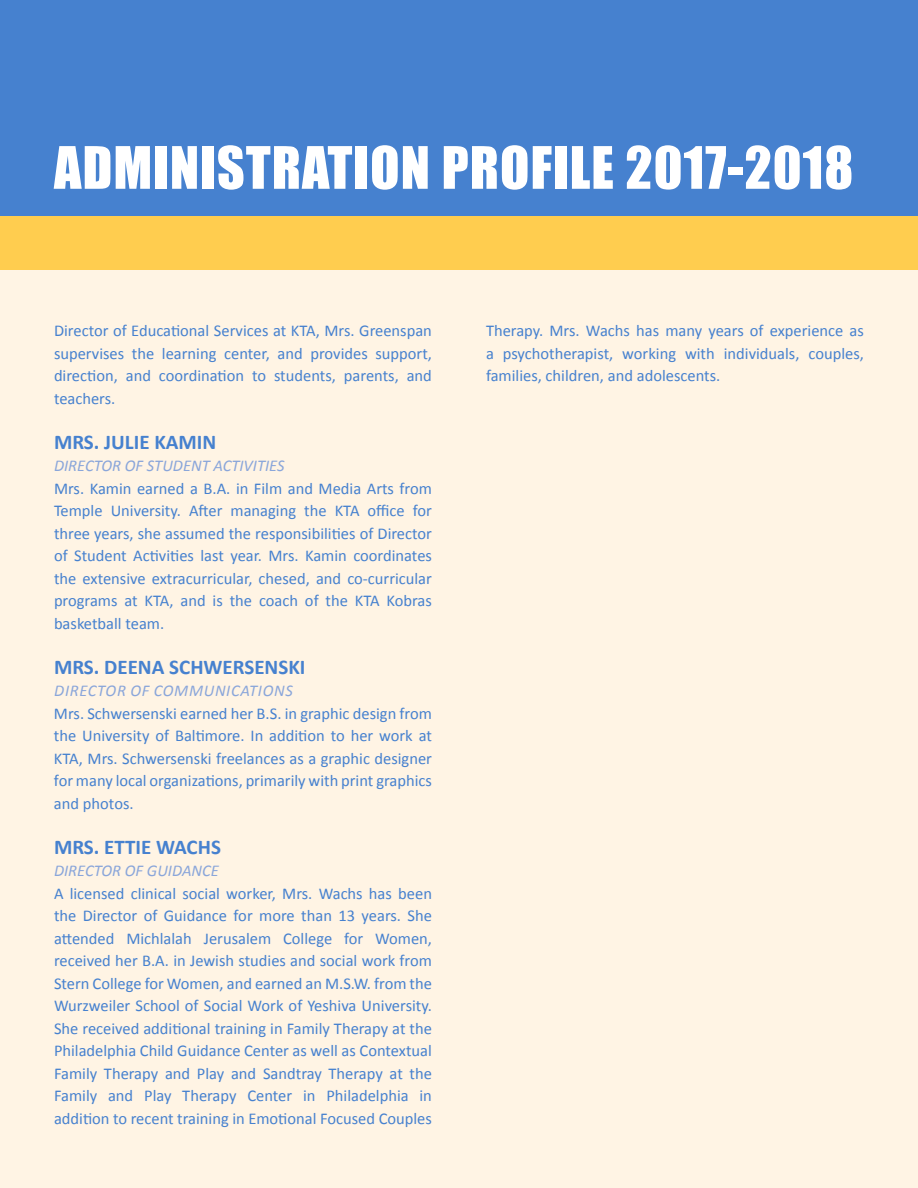
<style>
.page{position:relative;width:918px;height:1188px;background:#fff}
.page>*{position:absolute;margin:0;border:0;box-sizing:border-box;transform-origin:0 0}
.t1{font:54px "Impact";letter-spacing:.02em;color:#fff}
.t2{font:700 21px "Calibri";color:#4681cf}
.t3{font:16.5px/22.5px "Calibri";color:#4681cf;text-align:justify}
.t4{font:italic 16.5px "Calibri";color:#8aa6da}
</style>
<div class="page">
<div style="left:0;top:59px;width:918px;height:1129px;background:#fff4e4"></div>
<div style="left:0;top:0;width:918px;height:216px;background:#4681cf"></div>
<div style="left:0;top:216px;width:918px;height:54px;background:#ffcd4f"></div>
<h1 class="t1" style="left:54px;top:126px;width:801px">ADMINISTRATION PROFILE 2017-2018</h1>
<p class="t3" style="left:54px;top:320px;width:379px">Director of Educational Services at KTA, Mrs. Greenspan supervises the learning center, and provides support, direction, and coordination to students, parents, and teachers.</p>
<p class="t2" style="left:54px;top:428px;width:14px">MRS</p>
<p class="t2" style="left:94px;top:428px;width:86px">. JULIE KAMIN</p>
<p class="t4" style="left:54px;top:455px;width:232px">DIRECTOR OF STUDENT ACTIVITIES</p>
<p class="t3" style="left:54px;top:477px;width:380px">Mrs. Kamin earned a B.A. in Film and Media Arts from Temple University. After managing the KTA office for three years, she assumed the responsibilities of Director of Student Activities last year. Mrs. Kamin coordinates the extensive extracurricular, chesed, and co-curricular programs at KTA, and is the coach of the KTA Kobras basketball team.</p>
<p class="t2" style="left:54px;top:653px;width:14px">MRS</p>
<p class="t2" style="left:94px;top:653px;width:90px">. DEENA SCHW</p>
<p class="t2" style="left:223px;top:653px;width:82px">ERSENSKI</p>
<p class="t4" style="left:54px;top:680px;width:21px">DIRECTOR</p>
<p class="t4" style="left:130px;top:680px;width:44px">OF COMMUNICATIONS</p>
<p class="t3" style="left:54px;top:702px;width:380px">Mrs. Schwersenski earned her B.S. in graphic design from the University of Baltimore. In addition to her work at KTA, Mrs. Schwersenski freelances as a graphic designer for many local organizations, primarily with print graphics and photos.</p>
<p class="t2" style="left:54px;top:833px;width:14px">MRS</p>
<p class="t2" style="left:94px;top:833px;width:76px">. ETTI E WACHS</p>
<p class="t4" style="left:54px;top:860px;width:166px">DIRECTOR OF GUIDANCE</p>
<p class="t3" style="left:54px;top:882px;width:380px">A licensed clinical social worker, Mrs. Wachs has been the Director of Guidance for more than 13 years. She attended Michlalah Jerusalem College for Women, received her B.A. in Jewish studies and social work from Stern College for Women, and earned an M.S.W. from the Wurzweiler School of Social Work of Yeshiva University.<br>She received additional training in Family Therapy at the Philadelphia Child Guidance Center as well as Contextual Family Therapy and Play and Sandtray Therapy at the Family and Play Therapy Center in Philadelphia in addition to recent training in Emotional Focused Couples</p>
<p class="t3" style="left:486px;top:320px;width:380px">Therapy. Mrs. Wachs has many years of experience as a psychotherapist, working with individuals, couples, families, children, and adolescents.</p>
</div>
